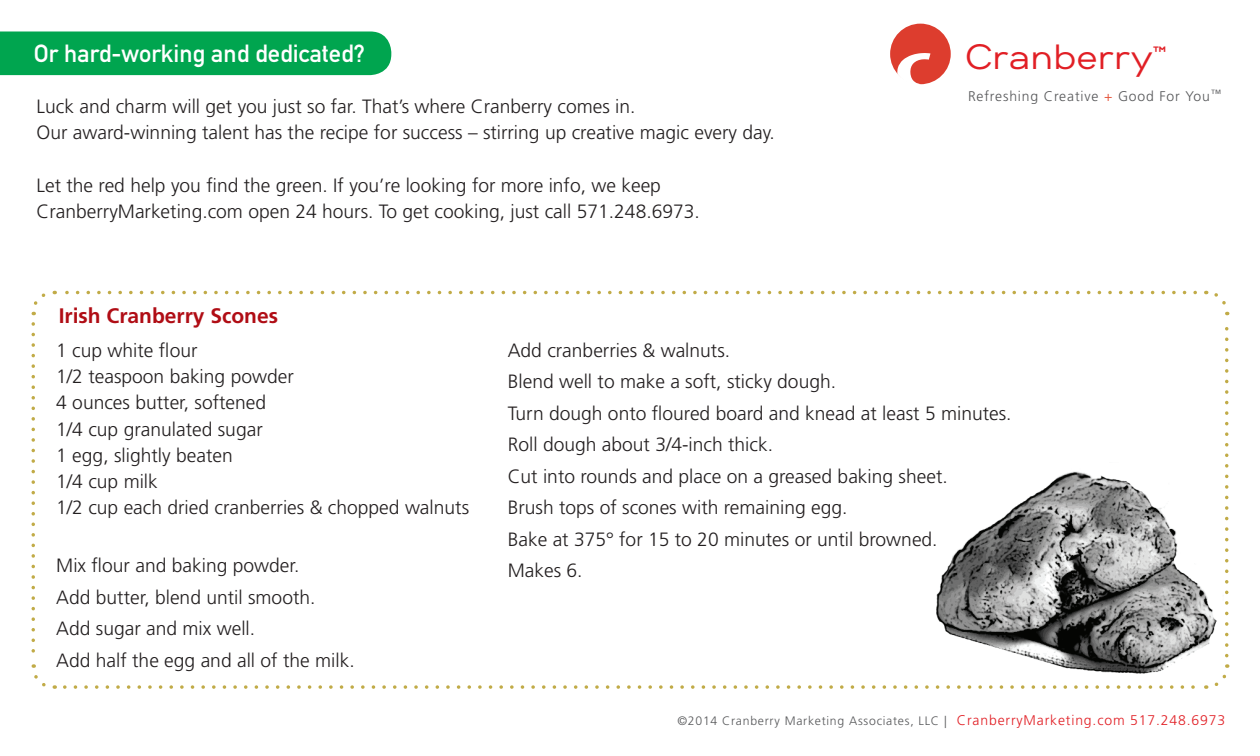
<style>
.page{position:relative;width:1260px;height:756px;background:#fff}
.page>*{position:absolute;margin:0;border:0;box-sizing:border-box;transform-origin:0 0}
.t1{font:35px "Gabriel Sans Normal";color:#e11f25}
.t2{font:24.5px "DIN Mittelschrift Std";color:#fff}
.t3{font:700 21px "Frutiger LT Std";color:#b00d15}
.t4{font:300 19.25px/31.5px "Frutiger LT Std";color:#231f20}
.t5{font:300 14px "Frutiger LT Std";letter-spacing:.06em;color:#57585a}
.t6{font:300 12.25px "Frutiger LT Std";letter-spacing:.06em;color:#57585a}
.s1{color:#e6573e}
.s2{font-size:14px;color:#e11f25}
</style>
<div class="page">
<img style="left:936px;top:471px;width:270px;height:193px">
<svg style="left:31px;top:293px;width:15px;height:22px"></svg>
<svg style="left:31px;top:324px;width:24px;height:365px"></svg>
<svg style="left:65px;top:664px;width:1165px;height:25px"></svg>
<svg style="left:1206px;top:290px;width:23px;height:366px"></svg>
<svg style="left:54px;top:291px;width:1141px;height:3px"></svg>
<div style="left:0;top:32px;width:391px;height:43px;background:#00a54f"></div>
<div style="left:890px;top:24px;width:61px;height:60px;background:#dd3d2e;border-radius:50%"></div>
<svg style="left:897px;top:53px;width:33px;height:32px"></svg>
<p class="t2" style="left:34px;top:39px;width:333px">Or hard-working and dedicated?</p>
<p class="t4" style="left:37px;top:93px;width:740px;line-height:26.2px">Luck and charm will get you just so far. That’s where Cranberry comes in.<br>Our award-winning talent has the recipe for success – stirring up creative magic every day.</p>
<p class="t4" style="left:37px;top:172px;width:665px;line-height:26.2px">Let the red help you find the green. If you’re looking for more info, we keep<br>CranberryMarketing.com open 24 hours. To get cooking, just call 571.248.6973.</p>
<p class="t3" style="left:59px;top:303px;width:221px">Irish Cranberry Scones</p>
<h1 class="t1" style="left:965px;top:36px;width:203px">Cranberry<sup>™</sup></h1>
<p class="t5" style="left:968px;top:88px;width:255px">Refreshing Creative <span class="s1">+</span> Good For You<sup>™</sup></p>
<p class="t4" style="left:56px;top:337px;width:414px;line-height:26.2px">1 cup white flour<br>1/2 teaspoon baking powder<br>4 ounces butter, softened<br>1/4 cup granulated sugar<br>1 egg, slightly beaten<br>1/4 cup milk<br>1/2 cup each dried cranberries &amp; chopped walnuts</p>
<p class="t4" style="left:56px;top:550px;width:300px">Mix flour and baking powder.<br>Add butter, blend until smooth.<br>Add sugar and mix well.<br>Add half the egg and all of the milk.</p>
<p class="t4" style="left:508px;top:335px;width:505px">Add cranberries &amp; walnuts.<br>Blend well to make a soft, sticky dough.<br>Turn dough onto floured board and knead at least 5 minutes.<br>Roll dough about 3/4-inch thick.<br>Cut into rounds and place on a greased baking sheet.<br>Brush tops of scones with remaining egg.<br>Bake at 375° for 15 to 20 minutes or until browned.<br>Makes 6.</p>
<p class="t6" style="left:677px;top:713px;width:549px">©2014 Cranberry Marketing Associates, LLC | <span class="s2">CranberryMarketing.com 517.248.6973</span></p>
</div>
